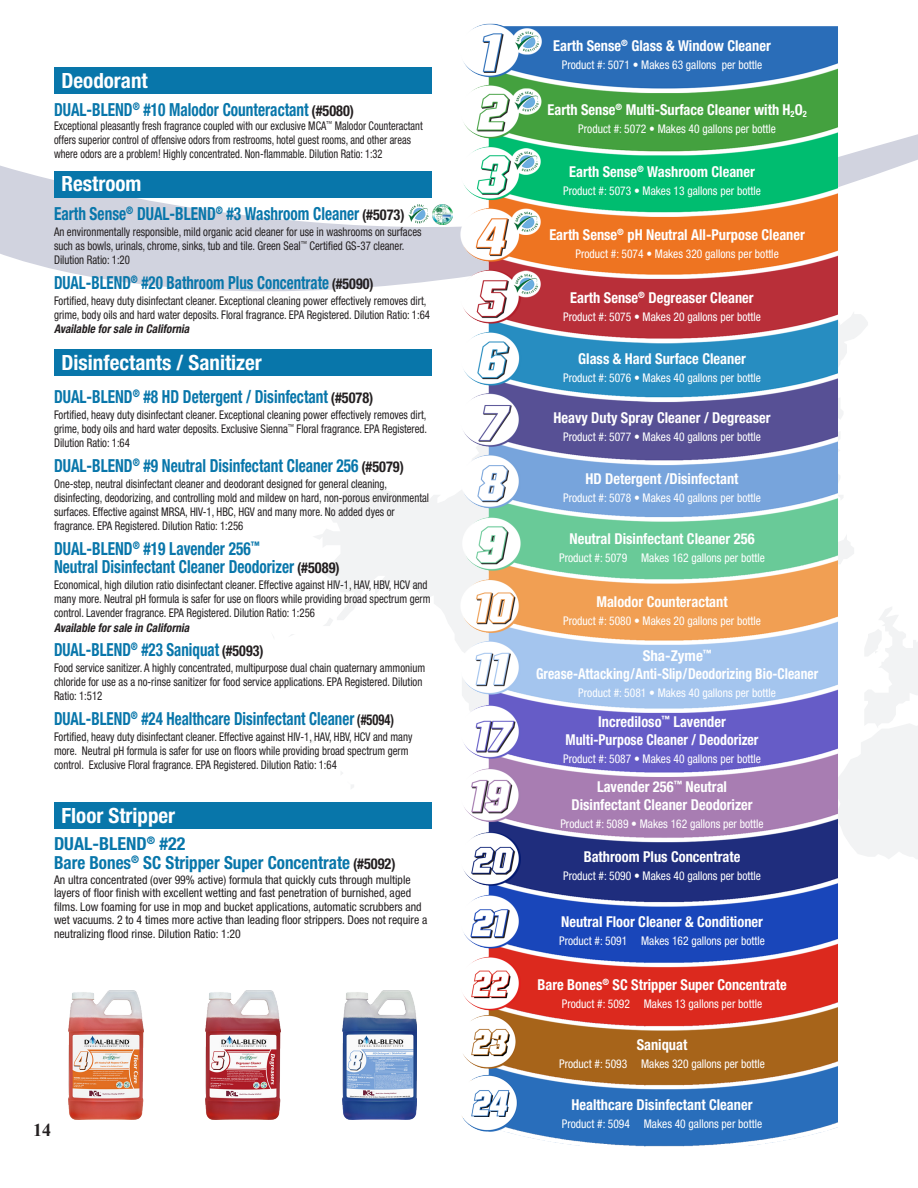
<style>
.page{position:relative;width:918px;height:1188px;background:#fff}
.page>*{position:absolute;margin:0;border:0;box-sizing:border-box;transform-origin:0 0}
.Product_Name{font:700 condensed 21px "Helvetica Neue LT Std";color:#fff}
.Product_Subname{font:700 condensed 18px/18px "Helvetica Neue LT Std";color:#0876aa;scale:.85 1}
.Product_Subname-2{font:700 condensed 18px "Helvetica Neue LT Std";color:#0876aa;scale:.83 1}
.Product_Subname-3{font:700 condensed 18px "Helvetica Neue LT Std";color:#0876aa;scale:.95 1}
.Product_Subname-4{font:700 condensed 18px "Helvetica Neue LT Std";color:#0876aa}
.t1{font:700 18px "Times New Roman";color:#231f20}
.t2{font:700 condensed 15px "Helvetica Neue LT Std";color:#fff;scale:.96 1}
.t3{font:700 condensed 15px "Helvetica Neue LT Std";color:#fff;scale:.9 1}
.t4{font:700 condensed 15px "Helvetica Neue LT Std";color:#fff;scale:.92 1}
.t5{font:700 condensed 15px "Helvetica Neue LT Std";color:#fff}
.Product_Uses{font:condensed 12px/14.2px "Helvetica Neue LT Std";color:#231f20;scale:.9 1}
.t6{font:condensed 12px "Helvetica Neue LT Std";color:#fff;scale:.96 1}
.Product_Uses-2{font:condensed 12px/13.5px "Helvetica Neue LT Std";color:#231f20}
.Product_Uses-3{font:condensed 12px/14.2px "Helvetica Neue LT Std";color:#231f20;scale:.87 1}
.Product_Uses-4{font:italic 700 condensed 12px "Helvetica Neue LT Std";color:#231f20;scale:.95 1}
.s1{font-size:15px;color:#231f20}
.s2{font-weight:700;font-style:italic}
</style>
<div class="page">
<svg style="left:314px;top:481px;width:82px;height:139px;fill:#f2f3f4"></svg>
<svg style="left:396px;top:494px;width:36px;height:104px;fill:#f2f3f4"></svg>
<svg style="left:323px;top:617px;width:10px;height:9px"></svg>
<svg style="left:864px;top:607px;width:54px;height:252px"></svg>
<svg style="left:0;top:134px;width:918px;height:195px"></svg>
<img style="left:432px;top:23px;width:432px;height:1124px">
<div style="left:54px;top:349px;width:378px;height:27px;background:#0876aa"></div>
<div style="left:54px;top:802px;width:378px;height:27px;background:#0876aa"></div>
<div style="left:54px;top:171px;width:378px;height:27px;background:#0876aa"></div>
<div style="left:54px;top:68px;width:378px;height:26px;background:#0876aa"></div>
<svg style="left:408px;top:204px;width:21px;height:19px"></svg>
<img style="left:206px;top:991px;width:74px;height:129px">
<img style="left:69px;top:991px;width:74px;height:129px">
<img style="left:343px;top:991px;width:74px;height:129px">
<img style="left:432px;top:204px;width:20px;height:20px">
<p class="Product_Name" style="left:62px;top:68px;width:88px">Deodorant</p>
<p class="Product_Subname" style="left:54px;top:100px;width:355px">DUAL-BLEND<sup>®</sup> #10 Malodor Counteractant <span class="s1">(#5080)</span></p>
<p class="Product_Uses-3" style="left:54px;top:118px;width:425px">Exceptional pleasantly fresh fragrance coupled with our exclusive MCA<sup>™</sup> Malodor Counteractant offers superior control of offensive odors from restrooms, hotel guest rooms, and other areas where odors are a problem! Highly concentrated. Non-flammable. Dilution Ratio: 1:32</p>
<p class="Product_Name" style="left:62px;top:171px;width:82px">Restroom</p>
<p class="Product_Subname" style="left:54px;top:205px;width:414px">Earth Sense<sup>®</sup> DUAL-BLEND<sup>®</sup> #3 Washroom Cleaner <span class="s1">(#5073)</span></p>
<p class="Product_Uses" style="left:54px;top:225px;width:410px">An environmentally responsible, mild organic acid cleaner for use in washrooms on surfaces such as bowls, urinals, chrome, sinks, tub and tile. Green Seal<sup>™</sup> Certified GS-37 cleaner.<br>Dilution Ratio: 1:20</p>
<p class="Product_Subname-2" style="left:54px;top:272px;width:386px">DUAL-BLEND<sup>®</sup> #20 Bathroom Plus Concentrate <span class="s1">(#5090)</span></p>
<p class="Product_Uses" style="left:54px;top:293px;width:419px">Fortified, heavy duty disinfectant cleaner. Exceptional cleaning power effectively removes dirt, grime, body oils and hard water deposits. Floral fragrance. EPA Registered. Dilution Ratio: 1:64<br><span class="s2">Available forsale in California</span></p>
<p class="Product_Name" style="left:62px;top:349px;width:202px">Disinfectants / Sanitizer</p>
<p class="Product_Subname" style="left:54px;top:388px;width:377px">DUAL-BLEND<sup>®</sup> #8 HD Detergent / Disinfectant <span class="s1">(#5078)</span></p>
<p class="Product_Uses" style="left:54px;top:407px;width:416px;text-align:justify">Fortified, heavy duty disinfectant cleaner. Exceptional cleaning power effectively removes dirt, grime, body oils and hard water deposits. Exclusive Sienna<sup>™</sup> Floral fragrance. EPA Registered.<br>Dilution Ratio: 1:64</p>
<p class="Product_Subname" style="left:54px;top:456px;width:413px">DUAL-BLEND<sup>®</sup> #9 Neutral Disinfectant Cleaner 256 <span class="s1">(#5079)</span></p>
<p class="Product_Uses" style="left:54px;top:476px;width:418px">One-step, neutral disinfectant cleaner and deodorant designed for general cleaning, disinfecting, deodorizing, and controlling mold and mildew on hard, non-porous environmental surfaces. Effective against MRSA, HIV-1, HBC, HGV and many more. No added dyes or fragrance. EPA Registered. Dilution Ratio: 1:256</p>
<p class="Product_Subname" style="left:54px;top:539px;width:338px">DUAL-BLEND<sup>®</sup> #19 Lavender 256<sup>™<br></sup>Neutral Disinfectant Cleaner Deodorizer <span class="s1">(#5089)</span></p>
<p class="Product_Uses" style="left:54px;top:577px;width:420px">Economical, high dilution ratio disinfectant cleaner. Effective against HIV-1, HAV, HBV, HCV and many more. Neutral pH formula is safer for use on floors while providing broad spectrum germ control. Lavender fragrance. EPA Registered. Dilution Ratio: 1:256</p>
<p class="Product_Uses-4" style="left:54px;top:620px;width:147px">Available forsale in California</p>
<p class="Product_Subname-2" style="left:54px;top:639px;width:254px">DUAL-BLEND<sup>®</sup> #23 Saniquat <span class="s1">(#5093)</span></p>
<p class="Product_Uses" style="left:54px;top:661px;width:414px">Food service sanitizer. A highly concentrated, multipurpose dual chain quaternary ammonium chloride for use as a no-rinse sanitizer for food service applications. EPA Registered. Dilution<br>Ratio: 1:512</p>
<p class="Product_Subname-2" style="left:54px;top:708px;width:411px">DUAL-BLEND<sup>®</sup> #24 Healthcare Disinfectant Cleaner <span class="s1">(#5094)</span></p>
<p class="Product_Uses" style="left:54px;top:729px;width:400px">Fortified, heavy duty disinfectant cleaner. Effective against HIV-1, HAV, HBV, HCV and many more. Neutral pH formula is safer for use on floors while providing broad spectrum germ control. Exclusive Floral fragrance. EPA Registered. Dilution Ratio: 1:64</p>
<p class="Product_Name" style="left:62px;top:802px;width:115px">Floor Stripper</p>
<p class="Product_Subname-4" style="left:54px;top:832px;width:133px">DUAL-BLEND<sup>®</sup> #22</p>
<p class="Product_Subname-3" style="left:54px;top:852px;width:361px">Bare Bones<sup>®</sup> SC Stripper Super Concentrate <span class="s1">(#5092)</span></p>
<p class="Product_Uses-2" style="left:54px;top:873px;width:375px">An ultra concentrated (over 99% active) formula that quickly cuts through multiple layers of floor finish with excellent wetting and fast penetration of burnished, aged films. Low foaming for use in mop and bucket applications, automatic scrubbers and wet vacuums. 2 to 4 times more active than leading floor strippers. Does not require a neutralizing flood rinse. Dilution Ratio: 1:20</p>
<p class="t1" style="left:33px;top:1117px;width:19px">14</p>
<p class="t2" style="left:553px;top:36px;width:228px">Earth Sense<sup>®</sup> Glass &amp; Window Cleaner</p>
<p class="t6" style="left:562px;top:58px;width:210px">Product #: 5071 • Makes 63 gallons per bottle</p>
<p class="t2" style="left:548px;top:101px;width:271px">Earth Sense<sup>®</sup> Multi-Surface Cleaner with H<sub>2</sub>O<sub>2</sub></p>
<p class="t6" style="left:578px;top:122px;width:207px">Product #: 5072 • Makes 40 gallons per bottle</p>
<p class="t2" style="left:569px;top:162px;width:195px">Earth Sense<sup>®</sup> Washroom Cleaner</p>
<p class="t6" style="left:563px;top:184px;width:207px">Product #: 5073 • Makes 13 gallons per bottle</p>
<p class="t2" style="left:549px;top:225px;width:268px">Earth Sense<sup>®</sup> pH Neutral All-Purpose Cleaner</p>
<p class="t6" style="left:576px;top:247px;width:213px">Product #: 5074 • Makes 320 gallons per bottle</p>
<p class="t2" style="left:570px;top:288px;width:193px">Earth Sense<sup>®</sup> Degreaser Cleaner</p>
<p class="t6" style="left:563px;top:310px;width:207px">Product #: 5075 • Makes 20 gallons per bottle</p>
<p class="t2" style="left:578px;top:350px;width:176px">Glass &amp; Hard Surface Cleaner</p>
<p class="t6" style="left:563px;top:371px;width:207px">Product #: 5076 • Makes 40 gallons per bottle</p>
<p class="t2" style="left:553px;top:408px;width:228px">Heavy Duty Spray Cleaner / Degreaser</p>
<p class="t6" style="left:563px;top:430px;width:207px">Product #: 5077 • Makes 40 gallons per bottle</p>
<p class="t2" style="left:586px;top:470px;width:161px">HD Detergent /Disinfectant</p>
<p class="t6" style="left:563px;top:491px;width:207px">Product #: 5078 • Makes 40 gallons per bottle</p>
<p class="t2" style="left:569px;top:530px;width:194px">Neutral Disinfectant Cleaner 256</p>
<p class="t6" style="left:559px;top:551px;width:216px">Product #: 5079 Makes 162 gallons per bottle</p>
<p class="t2" style="left:596px;top:593px;width:138px">Malodor Counteractant</p>
<p class="t6" style="left:563px;top:614px;width:207px">Product #: 5080 • Makes 20 gallons per bottle</p>
<p class="t5" style="left:643px;top:647px;width:70px">Sha-Zyme<sup>™</sup></p>
<p class="t3" style="left:536px;top:665px;width:315px">Grease-Attacking/Anti-Slip/Deodorizing Bio-Cleaner</p>
<p class="t6" style="left:578px;top:686px;width:207px">Product #: 5081 • Makes 40 gallons per bottle</p>
<p class="t2" style="left:598px;top:713px;width:134px">Incrediloso<sup>™</sup> Lavender</p>
<p class="t4" style="left:566px;top:731px;width:211px">Multi-Purpose Cleaner / Deodorizer</p>
<p class="t6" style="left:563px;top:752px;width:207px">Product #: 5087 • Makes 40 gallons per bottle</p>
<p class="t2" style="left:597px;top:777px;width:137px">Lavender 256<sup>™</sup> Neutral</p>
<p class="t2" style="left:571px;top:795px;width:190px">Disinfectant Cleaner Deodorizer</p>
<p class="t6" style="left:560px;top:817px;width:213px">Product #: 5089 • Makes 162 gallons per bottle</p>
<p class="t2" style="left:584px;top:848px;width:165px">Bathroom Plus Concentrate</p>
<p class="t6" style="left:563px;top:869px;width:207px">Product #: 5090 • Makes 40 gallons per bottle</p>
<p class="t2" style="left:561px;top:912px;width:212px">Neutral Floor Cleaner &amp; Conditioner</p>
<p class="t6" style="left:559px;top:934px;width:216px">Product #: 5091 Makes 162 gallons per bottle</p>
<p class="t2" style="left:537px;top:975px;width:261px">Bare Bones<sup>®</sup> SC Stripper Super Concentrate</p>
<p class="t6" style="left:562px;top:997px;width:210px">Product #: 5092 Makes 13 gallons per bottle</p>
<p class="t2" style="left:637px;top:1035px;width:54px">Saniquat</p>
<p class="t6" style="left:559px;top:1057px;width:216px">Product #: 5093 Makes 320 gallons per bottle</p>
<p class="t2" style="left:572px;top:1095px;width:190px">Healthcare Disinfectant Cleaner</p>
<p class="t6" style="left:562px;top:1117px;width:210px">Product #: 5094 Makes 40 gallons per bottle</p>
</div>
